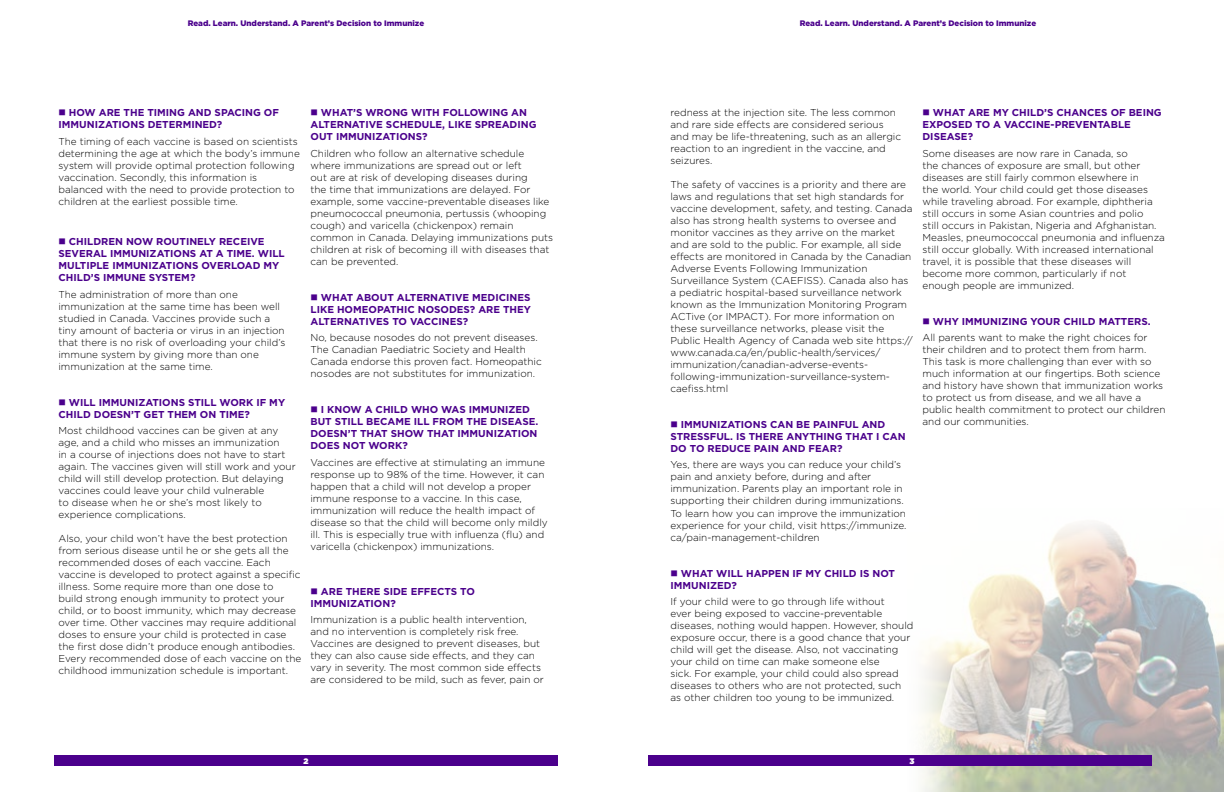
<style>
.page{position:relative;width:1224px;height:792px;background:#fff}
.page>*{position:absolute;margin:0;border:0;box-sizing:border-box;transform-origin:0 0}
.t1{font:300 10px/12px "Gotham";color:#000}
.t2{font:700 10px/12px "Gotham";color:#4b008c}
.t3{font:900 8px "Gotham";color:#4b008c}
.t4{font:900 8px "Gotham";color:#fff}
.s1{color:#4b008c}
.s2{font-weight:700;color:#4b008c}
</style>
<div class="page">
<div style="left:54px;top:755px;width:504px;height:11px;background:#4b008c"></div>
<img style="left:921px;top:524px;width:303px;height:268px">
<div style="left:648px;top:755px;width:504px;height:11px;background:#4b008c"></div>
<p class="t3" style="left:188px;top:17px;width:238px">Read. Learn. Understand. A Parent’s Decision to Immunize</p>
<p class="t3" style="left:800px;top:17px;width:238px">Read. Learn. Understand. A Parent’s Decision to Immunize</p>
<p class="t2" style="left:58px;top:106px;width:222px">■ HOW ARE THE TIMING AND SPACING OF<br>IMMUNIZATIONS DETERMINED?</p>
<p class="t1" style="left:58px;top:135px;width:243px">The timing of each vaccine is based on scientists determining the age at which the body’s immune system will provide optimal protection following vaccination. Secondly, this information is balanced with the need to provide protection to children at the earliest possible time.</p>
<p class="t2" style="left:58px;top:235px;width:228px">■ CHILDREN NOW ROUTINELY RECEIVE<br>SEVERAL IMMUNIZATIONS AT A TIME. WILL<br>MULTIPLE IMMUNIZATIONS OVERLOAD MY<br>CHILD’S IMMUNE SYSTEM?</p>
<p class="t1" style="left:58px;top:288px;width:228px">The administration of more than one immunization at the same time has been well studied in Canada. Vaccines provide such a tiny amount of bacteria or virus in an injection that there is no risk of overloading your child’s immune system by giving more than one immunization at the same time.</p>
<p class="t2" style="left:58px;top:396px;width:228px">■ WILL IMMUNIZATIONS STILL WORK IF MY<br>CHILD DOESN’T GET THEM ON TIME?</p>
<p class="t1" style="left:58px;top:424px;width:239px">Most childhood vaccines can be given at any age, and a child who misses an immunization<br>in a course of injections does not have to start again. The vaccines given will still work and your child will still develop protection. But delaying vaccines could leave your child vulnerable<br>to disease when he or she’s most likely to experience complications.</p>
<p class="t1" style="left:58px;top:532px;width:244px">Also, your child won’t have the best protection from serious disease until he or she gets all the recommended doses of each vaccine. Each vaccine is developed to protect against a specific illness. Some require more than one dose to<br>build strong enough immunity to protect your child, or to boost immunity, which may decrease over time. Other vaccines may require additional doses to ensure your child is protected in case the first dose didn’t produce enough antibodies.<br>Every recommended dose of each vaccine on the childhood immunization schedule is important.</p>
<p class="t2" style="left:310px;top:106px;width:228px">■ WHAT’S WRONG WITH FOLLOWING AN<br>ALTERNATIVE SCHEDULE, LIKE SPREADING<br>OUT IMMUNIZATIONS?</p>
<p class="t1" style="left:310px;top:147px;width:244px">Children who follow an alternative schedule where immunizations are spread out or left<br>out are at risk of developing diseases during<br>the time that immunizations are delayed. For example, some vaccine-preventable diseases like pneumococcal pneumonia, pertussis (whooping cough) and varicella (chickenpox) remain common in Canada. Delaying immunizations puts children at risk of becoming ill with diseases that can be prevented.</p>
<p class="t2" style="left:310px;top:291px;width:222px;text-align:justify">■ WHAT ABOUT ALTERNATIVE MEDICINES LIKE HOMEOPATHIC NOSODES? ARE THEY ALTERNATIVES TO VACCINES?</p>
<p class="t1" style="left:310px;top:331px;width:233px">No, because nosodes do not prevent diseases.<br>The Canadian Paediatric Society and Health Canada endorse this proven fact. Homeopathic nosodes are not substitutes for immunization.</p>
<p class="t2" style="left:310px;top:403px;width:229px">■ I KNOW A CHILD WHO WAS IMMUNIZED<br>BUT STILL BECAME ILL FROM THE DISEASE.<br>DOESN’T THAT SHOW THAT IMMUNIZATION<br>DOES NOT WORK?</p>
<p class="t1" style="left:310px;top:456px;width:239px">Vaccines are effective at stimulating an immune response up to 98% of the time. However, it can happen that a child will not develop a proper immune response to a vaccine. In this case, immunization will reduce the health impact of disease so that the child will become only mildly ill. This is especially true with influenza (flu) and varicella (chickenpox) immunizations.</p>
<p class="t2" style="left:310px;top:585px;width:166px">■ ARE THERE SIDE EFFECTS TO<br>IMMUNIZATION?</p>
<p class="t1" style="left:310px;top:613px;width:235px">Immunization is a public health intervention, and no intervention is completely risk free.<br>Vaccines are designed to prevent diseases, but they can also cause side effects, and they can vary in severity. The most common side effects are considered to be mild, such as fever, pain or</p>
<p class="t1" style="left:670px;top:106px;width:232px">redness at the injection site. The less common and rare side effects are considered serious and may be life-threatening, such as an allergic reaction to an ingredient in the vaccine, and seizures.</p>
<p class="t1" style="left:670px;top:178px;width:244px">The safety of vaccines is a priority and there are laws and regulations that set high standards for vaccine development, safety, and testing. Canada also has strong health systems to oversee and monitor vaccines as they arrive on the market and are sold to the public. For example, all side effects are monitored in Canada by the Canadian Adverse Events Following Immunization Surveillance System (CAEFISS). Canada also has a pediatric hospital-based surveillance network known as the Immunization Monitoring Program ACTive (or IMPACT). For more information on these surveillance networks, please visit the Public Health Agency of Canada web site https:// www.canada.ca/en/public-health/services/ immunization/canadian-adverse-events&shy;following-immunization-surveillance-system&shy;caefiss.html</p>
<p class="t2" style="left:670px;top:418px;width:237px">■ IMMUNIZATIONS CAN BE PAINFUL AND<br>STRESSFUL. IS THERE ANYTHING THAT I CAN<br>DO TO REDUCE PAIN AND FEAR?</p>
<p class="t1" style="left:670px;top:459px;width:238px">Yes, there are ways you can reduce your child’s pain and anxiety before, during and after immunization. Parents play an important role in supporting their children during immunizations.<br>To learn how you can improve the immunization experience for your child, visit https://immunize. ca/pain-management-children</p>
<p class="t2" style="left:670px;top:567px;width:226px">■ WHAT WILL HAPPEN IF MY CHILD IS NOT<br>IMMUNIZED?</p>
<p class="t1" style="left:670px;top:595px;width:244px">If your child were to go through life without<br>ever being exposed to vaccine-preventable diseases, nothing would happen. However, should exposure occur, there is a good chance that your child will get the disease. Also, not vaccinating your child on time can make someone else<br>sick. For example, your child could also spread diseases to others who are not protected, such as other children too young to be immunized.</p>
<p class="t2" style="left:922px;top:106px;width:241px">■ WHAT ARE MY CHILD’S CHANCES OF BEING<br>EXPOSED TO A VACCINE-PREVENTABLE<br>DISEASE?</p>
<p class="t1" style="left:922px;top:147px;width:244px">Some diseases are now rare in Canada, so<br>the chances of exposure are small, but other diseases are still fairly common elsewhere in<br>the world. Your child could get those diseases while traveling abroad. For example, diphtheria still occurs in some Asian countries and polio<br>still occurs in Pakistan, Nigeria and Afghanistan.<br>Measles, pneumococcal pneumonia and influenza still occur globally. With increased international travel, it is possible that these diseases will become more common, particularly if not enough people are immunized.</p>
<p class="t1" style="left:922px;top:312px;width:230px;line-height:16.5px"><span class="s1">■</span> <span class="s2">WHY IMMUNIZING YOUR CHILD MATTERS.<br></span>All parents want to make the right choices for</p>
<p class="t1" style="left:922px;top:343px;width:245px">their children and to protect them from harm.<br>This task is more challenging than ever with so much information at our fingertips. Both science and history have shown that immunization works to protect us from disease, and we all have a public health commitment to protect our children and our communities.</p>
<p class="t4" style="left:304px;top:755px;width:6px">2</p>
<p class="t4" style="left:910px;top:755px;width:6px">3</p>
</div>
